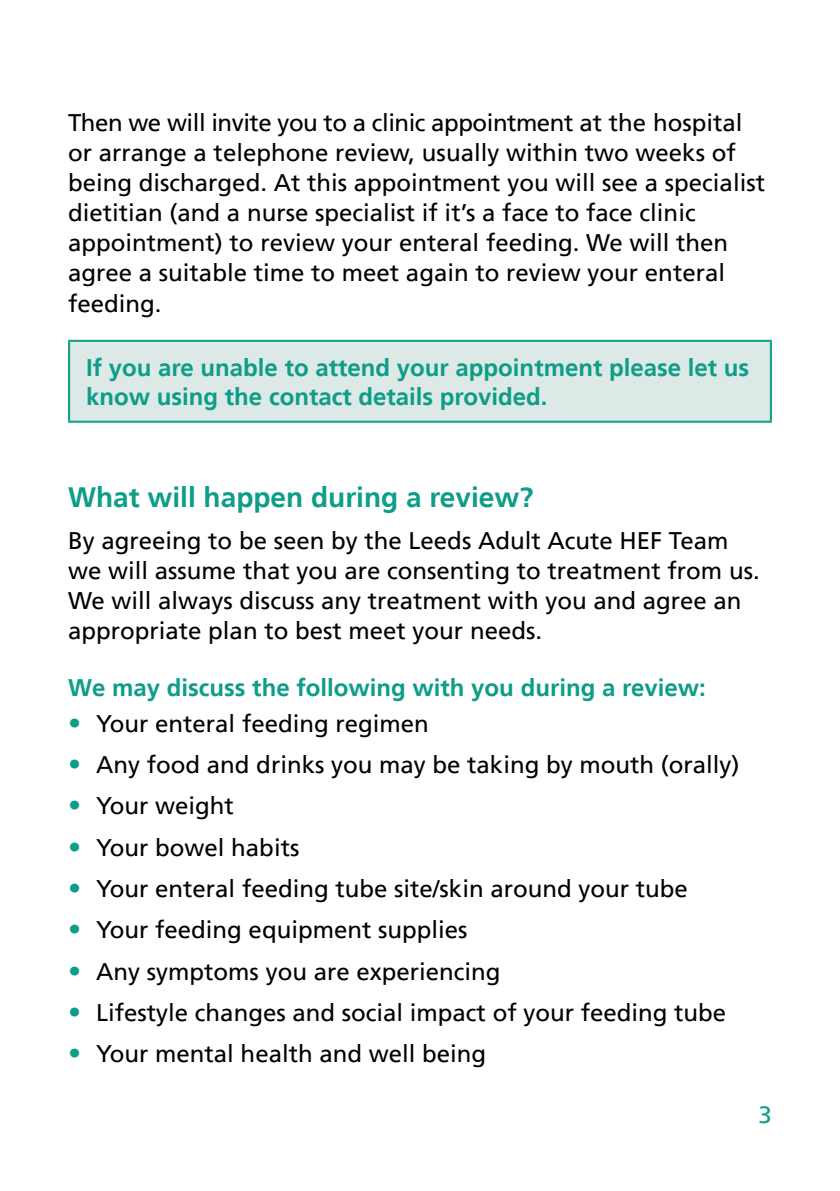
<style>
.page{position:relative;width:840px;height:1191px;background:#fff}
.page>*{position:absolute;margin:0;border:0;box-sizing:border-box;transform-origin:0 0}
.Main_Headings{font:700 28px "Frutiger LT";color:#0d9d88}
.Body_Text{font:24px/30px "Frutiger LT";color:#000}
.Body_Text-2{font:700 24px/28.8px "Frutiger LT";color:#0d9d88}
.Sub_Heading{font:700 24px "Frutiger LT";color:#0d9d88}
.t1{font:24px "Frutiger LT";color:#0d9d88}
.s1{font-size:26px;color:#0d9d88}
</style>
<div class="page">
<div style="left:69px;top:341px;width:701px;height:81px;background:#dde9e6"></div>
<hr style="left:68px;top:340px;width:703px;height:2px;background:#0d9d88">
<hr style="left:68px;top:342px;width:2px;height:79px;background:#0d9d88">
<hr style="left:769px;top:342px;width:2px;height:79px;background:#0d9d88">
<hr style="left:68px;top:421px;width:703px;height:2px;background:#0d9d88">
<p class="Body_Text" style="left:68px;top:108px;width:698px">Then we will invite you to a clinic appointment at the hospital or arrange a telephone review, usually within two weeks of being discharged. At this appointment you will see a specialist dietitian (and a nurse specialist if it’s a face to face clinic appointment) to review your enteral feeding. We will then agree a suitable time to meet again to review your enteral feeding.</p>
<p class="Body_Text-2" style="left:86px;top:353px;width:664px">If you are unable to attend your appointment please let us know using the contact details provided.</p>
<p class="Main_Headings" style="left:68px;top:481px;width:466px">What will happen during a review?</p>
<p class="Body_Text" style="left:68px;top:525px;width:692px">By agreeing to be seen by the Leeds Adult Acute HEF Team we will assume that you are consenting to treatment from us.<br>We will always discuss any treatment with you and agree an appropriate plan to best meet your needs.</p>
<p class="Sub_Heading" style="left:68px;top:673px;width:639px">We may discuss the following with you during a review:</p>
<p class="Body_Text" style="left:68px;top:708px;width:362px"><span class="s1">•</span> Your enteral feeding regimen</p>
<p class="Body_Text" style="left:68px;top:749px;width:672px"><span class="s1">•</span> Any food and drinks you may be taking by mouth (orally)</p>
<p class="Body_Text" style="left:68px;top:791px;width:167px"><span class="s1">•</span> Your weight</p>
<p class="Body_Text" style="left:68px;top:832px;width:233px"><span class="s1">•</span> Your bowel habits</p>
<p class="Body_Text" style="left:68px;top:873px;width:621px"><span class="s1">•</span> Your enteral feeding tube site/skin around your tube</p>
<p class="Body_Text" style="left:68px;top:915px;width:401px"><span class="s1">•</span> Your feeding equipment supplies</p>
<p class="Body_Text" style="left:68px;top:956px;width:434px"><span class="s1">•</span> Any symptoms you are experiencing</p>
<p class="Body_Text" style="left:68px;top:997px;width:659px"><span class="s1">•</span> Lifestyle changes and social impact of your feeding tube</p>
<p class="Body_Text" style="left:68px;top:1039px;width:419px"><span class="s1">•</span> Your mental health and well being</p>
<p class="t1" style="left:758px;top:1101px;width:15px">3</p>
</div>
